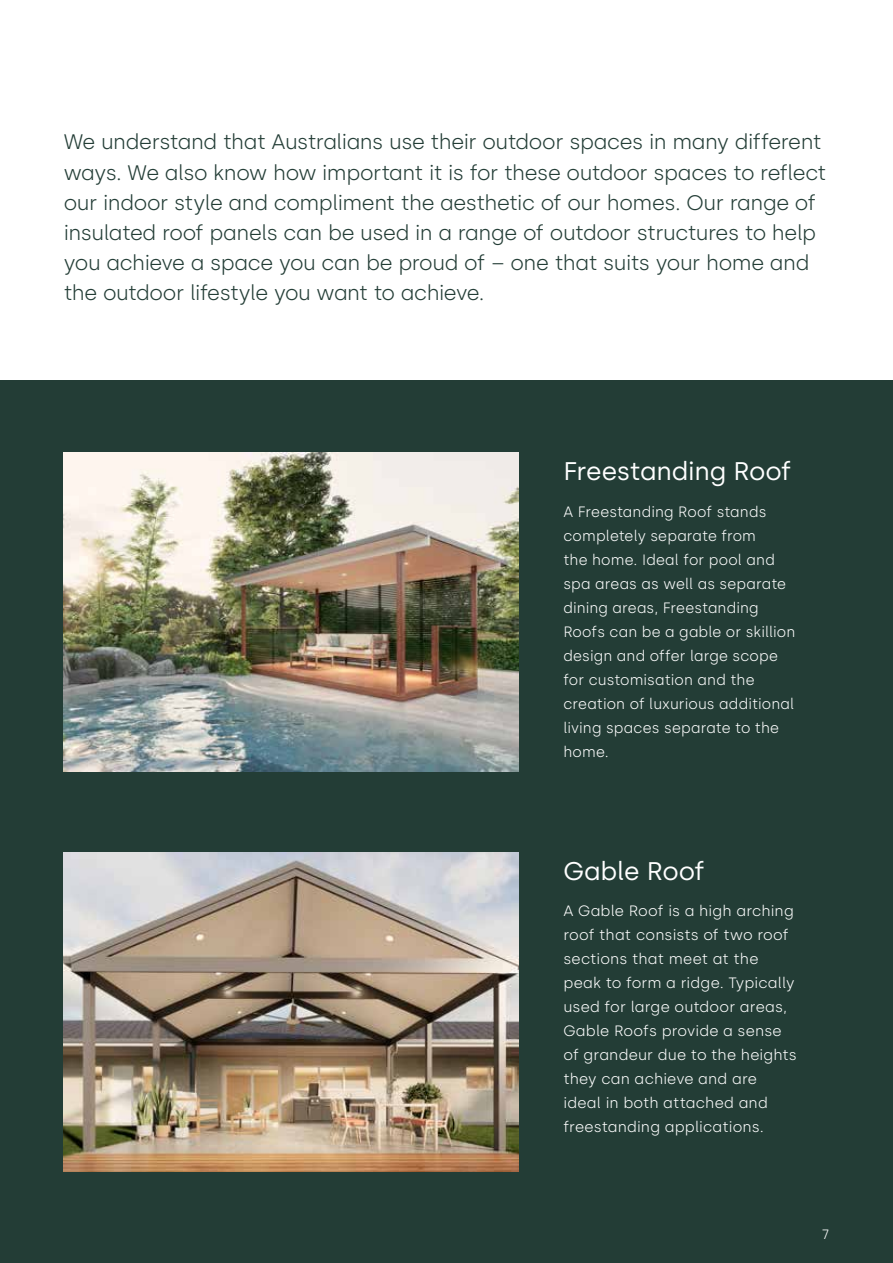
<style>
.page{position:relative;width:893px;height:1263px;background:#fff}
.page>*{position:absolute;margin:0;border:0;box-sizing:border-box;transform-origin:0 0}
.t1{font:25.5px "Silka";letter-spacing:-.01em;color:#fff}
.t2{font:300 21px/30px "Silka";letter-spacing:-.025em;color:#233d36}
.t3{font:300 15px/24px "Silka";letter-spacing:.01em;color:#fff}
.t4{font:300 13.5px "Silka";color:#fff}
</style>
<div class="page">
<div style="left:0;top:381px;width:893px;height:882px;background:#233d36"></div>
<img style="left:64px;top:453px;width:455px;height:319px">
<img style="left:64px;top:853px;width:455px;height:318px">
<p class="t2" style="left:64px;top:127px;width:764px">We understand that Australians use their outdoor spaces in many different ways. We also know how important it is for these outdoor spaces to reflect our indoor style and compliment the aesthetic of our homes. Our range of insulated roof panels can be used in a range of outdoor structures to help you achieve a space you can be proud of – one that suits your home and the outdoor lifestyle you want to achieve.</p>
<h1 class="t1" style="left:563px;top:456px;width:230px">Freestanding Roof</h1>
<p class="t3" style="left:563px;top:499px;width:233px">A Freestanding Roof stands completely separate from<br>the home. Ideal for pool and spa areas as well as separate dining areas, Freestanding<br>Roofs can be a gable or skillion design and offer large scope for customisation and the creation of luxurious additional living spaces separate to the home.</p>
<h1 class="t1" style="left:563px;top:856px;width:143px">Gable Roof</h1>
<p class="t3" style="left:563px;top:899px;width:235px">A Gable Roof is a high arching roof that consists of two roof sections that meet at the peak to form a ridge. Typically used for large outdoor areas,<br>Gable Roofs provide a sense of grandeur due to the heights they can achieve and are ideal in both attached and freestanding applications.</p>
<p class="t4" style="left:822px;top:1227px;width:9px">7</p>
</div>
